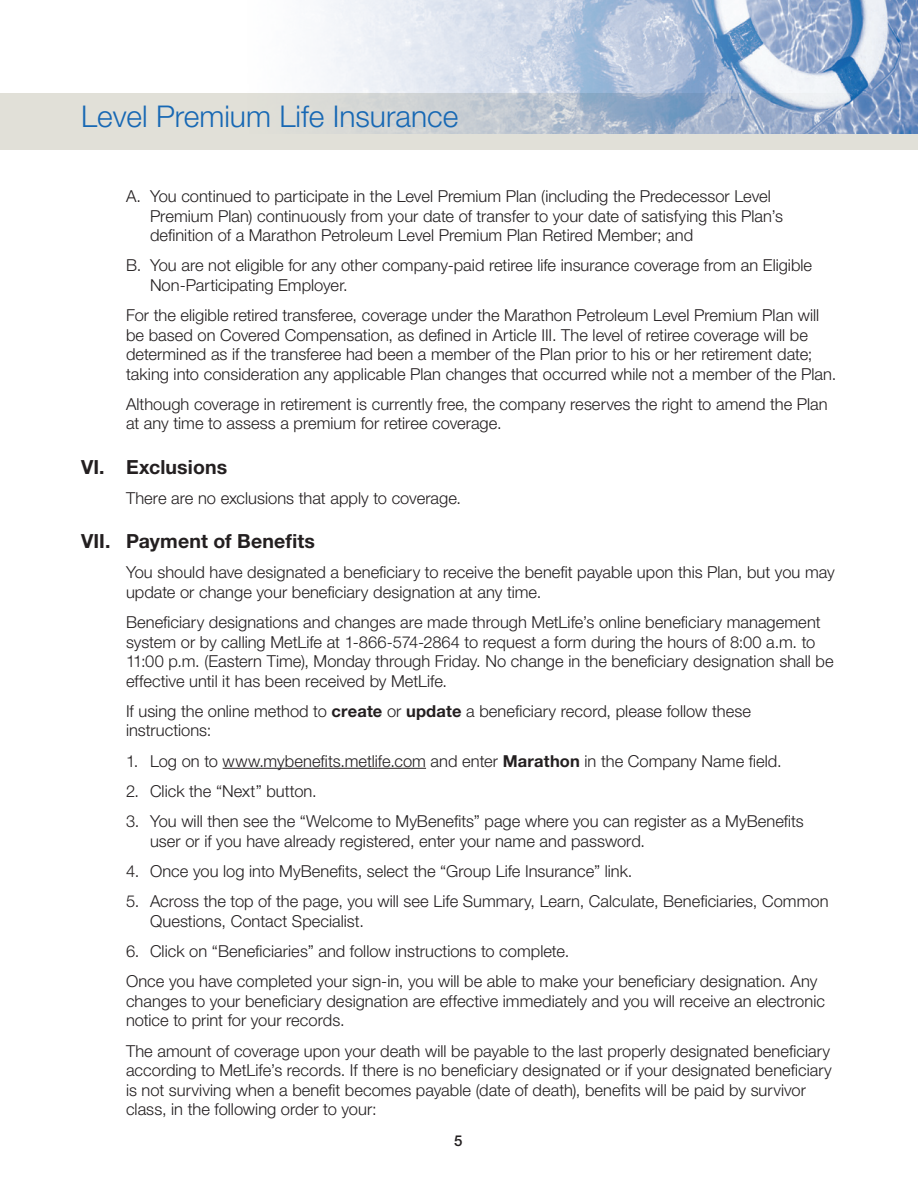
<style>
.page{position:relative;width:918px;height:1188px;background:#fff}
.page>*{position:absolute;margin:0;border:0;box-sizing:border-box;transform-origin:0 0}
.t1{font:300 30px "Helvetica Neue";color:#1768b4}
.HD_1{font:700 19.5px "Helvetica Neue";letter-spacing:.005em;color:#231f20}
.HD_1_Body{font:300 16.5px/19.5px "Helvetica Neue";color:#231f20}
.HD_1_Indent_1{font:300 16.5px/19.5px "Helvetica Neue";color:#231f20}
.t2{font:500 15px "Helvetica Neue";color:#231f20}
.s1{font-weight:700}
</style>
<div class="page">
<div style="left:0;top:93px;width:918px;height:57px;background:#e1e0d8"></div>
<img style="left:321px;top:0;width:597px;height:133px">
<hr style="left:223px;top:768px;width:203px;height:1px;background:#231f20">
<h1 class="t1" style="left:81px;top:98px;width:379px">Level Premium Life Insurance</h1>
<p class="HD_1_Indent_1" style="left:150px;top:186px;width:635px;text-indent:-24px">A. You continued to participate in the Level Premium Plan (including the Predecessor Level<br>Premium Plan) continuously from your date of transfer to your date of satisfying this Plan’s definition of a Marathon Petroleum Level Premium Plan Retired Member; and</p>
<p class="HD_1_Indent_1" style="left:150px;top:255px;width:664px;text-indent:-24px">B. You are not eligible for any other company-paid retiree life insurance coverage from an Eligible<br>Non-Participating Employer.</p>
<p class="HD_1_Body" style="left:126px;top:305px;width:712px">For the eligible retired transferee, coverage under the Marathon Petroleum Level Premium Plan will be based on Covered Compensation, as defined in Article III. The level of retiree coverage will be determined as if the transferee had been a member of the Plan prior to his or her retirement date; taking into consideration any applicable Plan changes that occurred while not a member of the Plan.</p>
<p class="HD_1_Body" style="left:126px;top:394px;width:703px">Although coverage in retirement is currently free, the company reserves the right to amend the Plan at any time to assess a premium for retiree coverage.</p>
<p class="HD_1" style="left:81px;top:455px;width:148px">VI. Exclusions</p>
<p class="HD_1_Body" style="left:126px;top:488px;width:337px">There are no exclusions that apply to coverage.</p>
<p class="HD_1" style="left:81px;top:529px;width:235px">VII. Payment of Benefits</p>
<p class="HD_1_Body" style="left:126px;top:562px;width:710px">You should have designated a beneficiary to receive the benefit payable upon this Plan, but you may update or change your beneficiary designation at any time.</p>
<p class="HD_1_Body" style="left:126px;top:612px;width:709px">Beneficiary designations and changes are made through MetLife’s online beneficiary management system or by calling MetLife at 1-866-574-2864 to request a form during the hours of 8:00 a.m. to 11:00 p.m. (Eastern Time), Monday through Friday. No change in the beneficiary designation shall be effective until it has been received by MetLife.</p>
<p class="HD_1_Body" style="left:126px;top:701px;width:626px">If using the online method to <span class="s1">create</span> or <span class="s1">update</span> a beneficiary record, please follow these instructions:</p>
<p class="HD_1_Indent_1" style="left:126px;top:751px;width:657px">1. Log on to www.mybenefits.metlife.com and enter <span class="s1">Marathon</span> in the Company Name field.</p>
<p class="HD_1_Indent_1" style="left:126px;top:781px;width:192px">2. Click the “Next” button.</p>
<p class="HD_1_Indent_1" style="left:150px;top:811px;width:655px;text-indent:-24px">3. You will then see the “Welcome to MyBenefits” page where you can register as a MyBenefits user or if you have already registered, enter your name and password.</p>
<p class="HD_1_Indent_1" style="left:126px;top:861px;width:508px">4. Once you log into MyBenefits, select the “Group Life Insurance” link.</p>
<p class="HD_1_Indent_1" style="left:150px;top:891px;width:680px;text-indent:-24px">5. Across the top of the page, you will see Life Summary, Learn, Calculate, Beneficiaries, Common<br>Questions, Contact Specialist.</p>
<p class="HD_1_Indent_1" style="left:126px;top:941px;width:445px">6. Click on “Beneficiaries” and follow instructions to complete.</p>
<p class="HD_1_Body" style="left:126px;top:971px;width:701px">Once you have completed your sign-in, you will be able to make your beneficiary designation. Any changes to your beneficiary designation are effective immediately and you will receive an electronic notice to print for your records.</p>
<p class="HD_1_Body" style="left:126px;top:1041px;width:707px">The amount of coverage upon your death will be payable to the last properly designated beneficiary according to MetLife’s records. If there is no beneficiary designated or if your designated beneficiary is not surviving when a benefit becomes payable (date of death), benefits will be paid by survivor class, in the following order to your:</p>
<p class="t2" style="left:454px;top:1131px;width:10px">5</p>
</div>
